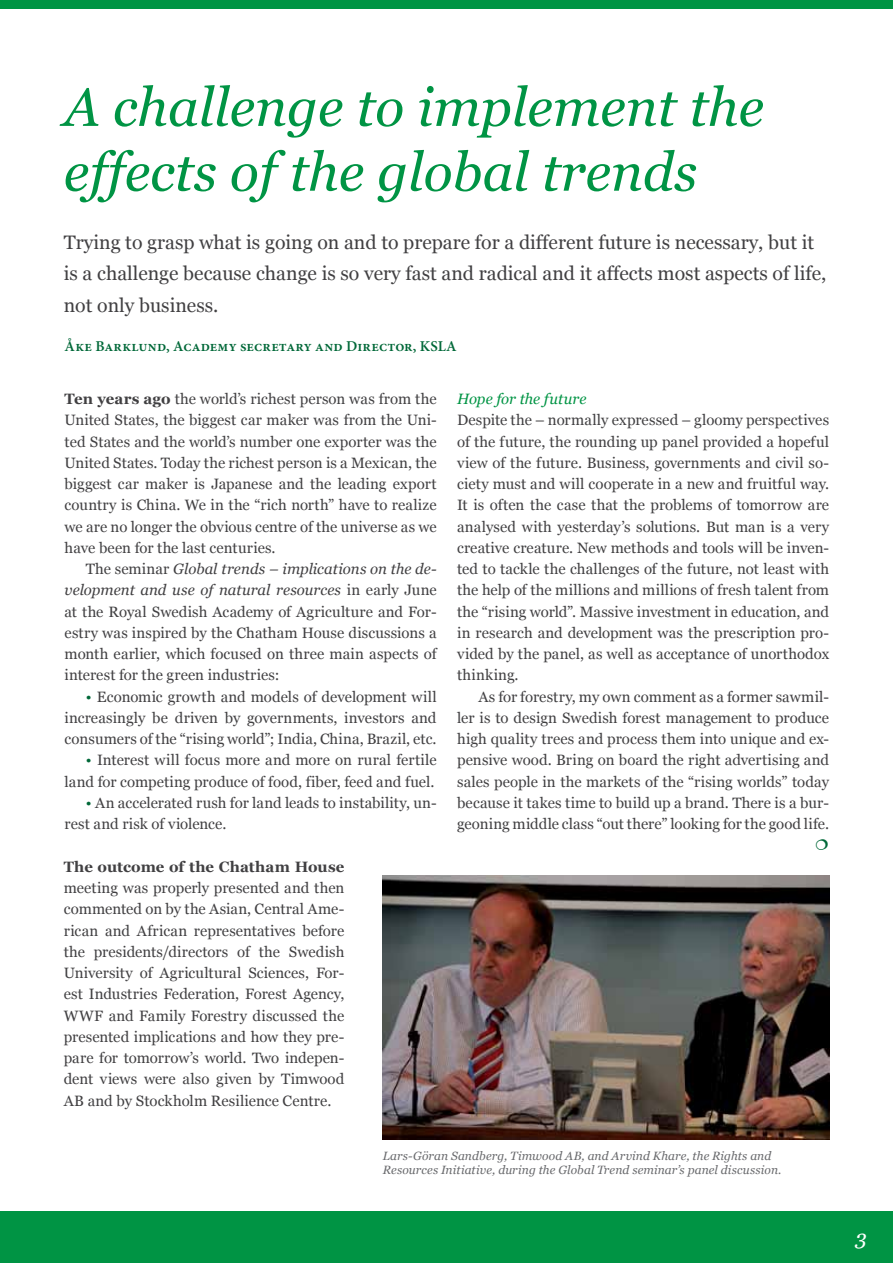
<style>
.page{position:relative;width:893px;height:1263px;background:#fff}
.page>*{position:absolute;margin:0;border:0;box-sizing:border-box;transform-origin:0 0}
.t1{font:italic 54px/64.8px "Georgia";color:#009444}
.t2{font:italic 21px "Georgia";color:#fff}
.t3{font:19.5px/31.5px "Georgia";color:#414042}
.t4{font:15px/21.3px "Georgia";letter-spacing:.005em;color:#414042;text-align:justify}
.t5{font:600 15px "Minion Pro";letter-spacing:.01em;color:#006838}
.t6{font:700 15px "Georgia";color:#414042}
.t7{font:italic 15px "Georgia";letter-spacing:-.005em;color:#009444}
.t8{font:italic 12px/14.4px "Georgia";letter-spacing:.01em;color:#696a6d}
.s1{font-weight:700}
.s2{font-style:italic}
.s3{color:#006838}
</style>
<div class="page">
<div style="left:0;top:0;width:893px;height:9px;background:#009444"></div>
<div style="left:0;top:1212px;width:893px;height:51px;background:#009444"></div>
<img style="left:383px;top:876px;width:446px;height:264px">
<h1 class="t1" style="left:64px;top:75px;width:702px">A challenge to implement the effects of the global trends</h1>
<h3 class="t3" style="left:64px;top:227px;width:764px">Trying to grasp what is going on and to prepare for a different future is necessary, but it is a challenge because change is so very fast and radical and it affects most aspects of life, not only business.</h3>
<p class="t5" style="left:65px;top:336px;width:394px">Åke Barklund, Academy secretary and Director, KSLA</p>
<p class="t4" style="left:65px;top:388px;width:374px"><span class="s1">Ten years ago</span> the world’s richest person was from the United States, the biggest car maker was from the Uni&shy;ted States and the world’s number one exporter was the United States. Today the richest person is a Mexican, the biggest car maker is Japanese and the leading export country is China. We in the “rich north” have to realize we are no longer the obvious centre of the universe as we have been for the last centuries.</p>
<p class="t4" style="left:65px;top:558px;width:374px;text-indent:21px">The seminar <span class="s2">Global trends – implications on the de&shy;velopment and use of natural resources</span> in early June at the Royal Swedish Academy of Agriculture and For&shy;estry was inspired by the Chatham House discussions a month earlier, which focused on three main aspects of interest for the green industries:</p>
<p class="t4" style="left:65px;top:686px;width:374px;text-indent:21px"><span class="s3">•</span> Economic growth and models of development will increasingly be driven by governments, investors and consumers of the “rising world”; India, China, Brazil, etc.</p>
<p class="t4" style="left:65px;top:750px;width:374px;text-align:right"><span class="s3">•</span> Interest will focus more and more on rural fertile land for competing produce of food, fiber, feed and fuel.</p>
<p class="t4" style="left:65px;top:792px;width:374px;text-indent:21px"><span class="s3">•</span> An accelerated rush for land leads to instability, un&shy;rest and risk of violence.</p>
<p class="t6" style="left:64px;top:857px;width:282px">The outcome of the Chatham House</p>
<p class="t4" style="left:64px;top:877px;width:282px">meeting was properly presented and then commented on by the Asian, Central Ame&shy;rican and African representatives before the presidents/directors of the Swedish University of Agricultural Sciences, For&shy;est Industries Federation, Forest Agency, WWF and Family Forestry discussed the presented implications and how they pre&shy;pare for tomorrow’s world. Two indepen&shy;dent views were also given by Timwood AB and by Stockholm Resilience Centre.</p>
<p class="t7" style="left:457px;top:389px;width:131px">Hope for the future</p>
<p class="t4" style="left:457px;top:410px;width:374px">Despite the – normally expressed – gloomy perspectives of the future, the rounding up panel provided a hopeful view of the future. Business, governments and civil so&shy;ciety must and will cooperate in a new and fruitful way.<br>It is often the case that the problems of tomorrow are analysed with yesterday’s solutions. But man is a very creative creature. New methods and tools will be inven&shy;ted to tackle the challenges of the future, not least with the help of the millions and millions of fresh talent from the “rising world”. Massive investment in education, and in research and development was the prescription pro&shy;vided by the panel, as well as acceptance of unorthodox thinking.</p>
<p class="t4" style="left:457px;top:686px;width:374px;text-indent:21px">As for forestry, my own comment as a former sawmil&shy;ler is to design Swedish forest management to produce high quality trees and process them into unique and ex&shy;pensive wood. Bring on board the right advertising and sales people in the markets of the “rising worlds” today because it takes time to build up a brand. There is a bur&shy;geoning middle class “out there” looking for the good life.</p>
<p class="t8" style="left:383px;top:1149px;width:400px">Lars-Göran Sandberg, Timwood AB, and Arvind Khare, the Rights and<br>Resources Initiative, during the Global Trend seminar’s panel discussion.</p>
<h2 class="t2" style="left:855px;top:1225px;width:13px">3</h2>
</div>
